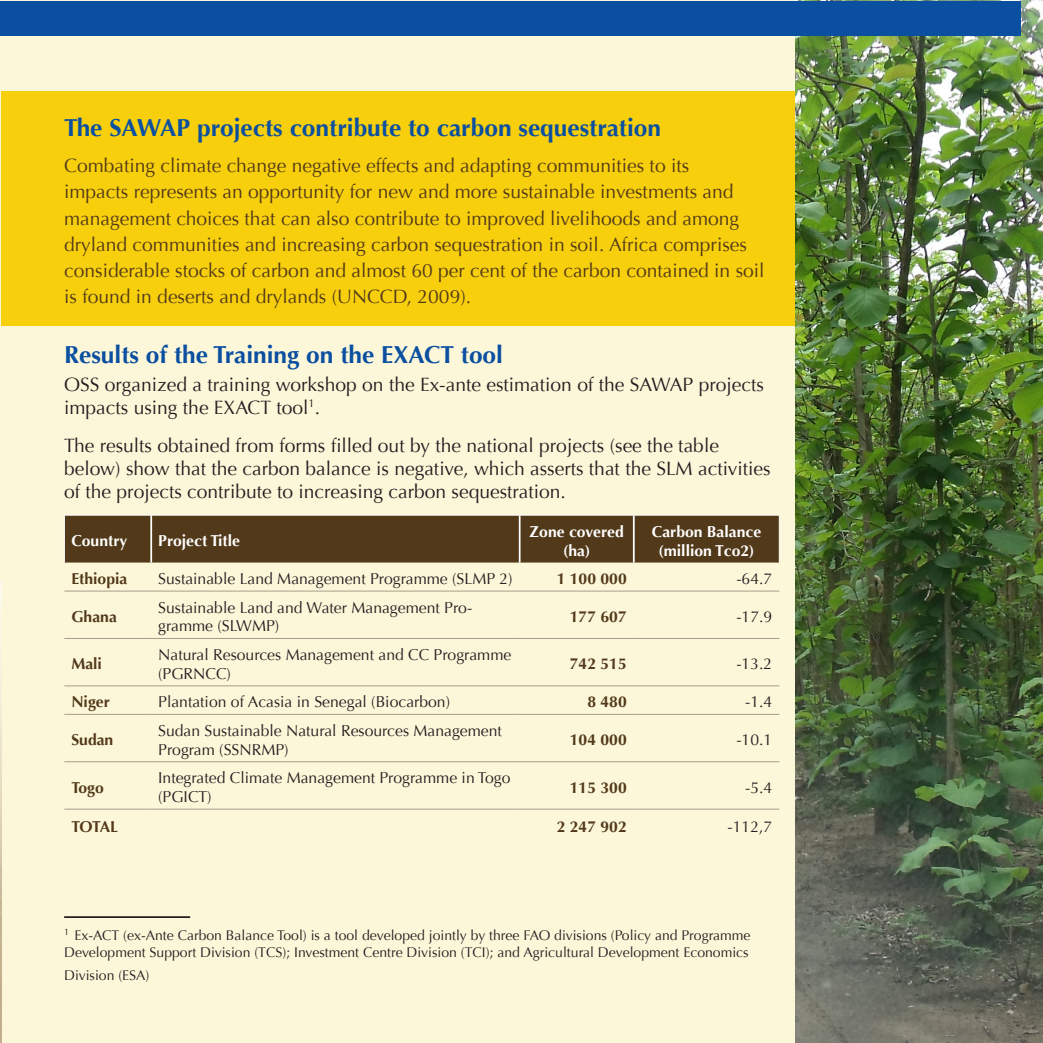
<style>
.page{position:relative;width:1043px;height:1043px;background:#fdf7da}
.page>*{position:absolute;margin:0;border:0;box-sizing:border-box;transform-origin:0 0}
.t1{font:700 24.5px "Optima";color:#0a4fa0}
.t2{font:19.25px/26.2px "Optima";color:#523919}
.t3{font:19.25px/23.1px "Optima";color:#231f20}
.t4{font:15.75px/18.9px "Optima";color:#231f20}
.t5{font:700 15.75px "Optima";color:#523919}
.t6{font:700 15.75px/18.9px "Optima";color:#fff;text-align:center}
.t7{font:14px/16.8px "Optima";color:#231f20}
</style>
<div class="page">
<img style="left:0;top:580px;width:1px;height:462px">
<div style="left:1px;top:92px;width:804px;height:234px;background:#f7cf0d"></div>
<div style="left:65px;top:516px;width:714px;height:46px;background:#523919"></div>
<hr style="left:64px;top:515px;width:87px;height:1px;background:#fff">
<hr style="left:64px;top:515px;width:1px;height:47px;background:#fff">
<hr style="left:151px;top:515px;width:369px;height:1px;background:#fff">
<hr style="left:520px;top:515px;width:114px;height:1px;background:#fff">
<hr style="left:634px;top:515px;width:145px;height:1px;background:#fff">
<hr style="left:779px;top:515px;width:1px;height:47px;background:#fff">
<hr style="left:150px;top:515px;width:2px;height:47px;background:#fff">
<hr style="left:519px;top:515px;width:1px;height:47px;background:#fff">
<hr style="left:633px;top:515px;width:1px;height:47px;background:#fff">
<hr style="left:64px;top:591px;width:87px;height:1px;background:#a99c8c">
<hr style="left:151px;top:591px;width:369px;height:1px;background:#a99c8c">
<hr style="left:520px;top:591px;width:114px;height:1px;background:#a99c8c">
<hr style="left:634px;top:591px;width:145px;height:1px;background:#a99c8c">
<hr style="left:64px;top:638px;width:87px;height:1px;background:#a99c8c">
<hr style="left:151px;top:638px;width:369px;height:1px;background:#a99c8c">
<hr style="left:520px;top:638px;width:114px;height:1px;background:#a99c8c">
<hr style="left:634px;top:638px;width:145px;height:1px;background:#a99c8c">
<hr style="left:64px;top:685px;width:87px;height:1px;background:#a99c8c">
<hr style="left:151px;top:685px;width:369px;height:1px;background:#a99c8c">
<hr style="left:520px;top:685px;width:114px;height:1px;background:#a99c8c">
<hr style="left:634px;top:685px;width:145px;height:1px;background:#a99c8c">
<hr style="left:64px;top:714px;width:87px;height:1px;background:#a99c8c">
<hr style="left:151px;top:714px;width:369px;height:1px;background:#a99c8c">
<hr style="left:520px;top:714px;width:114px;height:1px;background:#a99c8c">
<hr style="left:634px;top:714px;width:145px;height:1px;background:#a99c8c">
<hr style="left:64px;top:761px;width:87px;height:1px;background:#a99c8c">
<hr style="left:151px;top:761px;width:369px;height:1px;background:#a99c8c">
<hr style="left:520px;top:761px;width:114px;height:1px;background:#a99c8c">
<hr style="left:634px;top:761px;width:145px;height:1px;background:#a99c8c">
<hr style="left:64px;top:809px;width:87px;height:1px;background:#a99c8c">
<hr style="left:151px;top:809px;width:369px;height:1px;background:#a99c8c">
<hr style="left:520px;top:809px;width:114px;height:1px;background:#a99c8c">
<hr style="left:634px;top:809px;width:145px;height:1px;background:#a99c8c">
<hr style="left:64px;top:916px;width:126px;height:2px;background:#231f20">
<img style="left:795px;top:0;width:248px;height:1043px">
<div style="left:0;top:1px;width:1021px;height:35px;background:#0a4fa0"></div>
<p class="t1" style="left:64px;top:113px;width:598px">The SAWAP projects contribute to carbon sequestration</p>
<p class="t2" style="left:64px;top:153px;width:702px">Combating climate change negative effects and adapting communities to its<br>impacts represents an opportunity for new and more sustainable investments and management choices that can also contribute to improved livelihoods and among dryland communities and increasing carbon sequestration in soil. Africa comprises considerable stocks of carbon and almost 60 per cent of the carbon contained in soil is found in deserts and drylands (UNCCD, 2009).</p>
<p class="t1" style="left:64px;top:340px;width:440px">Results of the Training on the EXACT tool</p>
<p class="t3" style="left:64px;top:373px;width:701px">OSS organized a training workshop on the Ex-ante estimation of the SAWAP projects impacts using the EXACT tool<sup>1</sup>.</p>
<p class="t3" style="left:64px;top:434px;width:708px">The results obtained from forms filled out by the national projects (see the table below) show that the carbon balance is negative, which asserts that the SLM activities of the projects contribute to increasing carbon sequestration.</p>
<p class="t6" style="left:71px;top:531px;width:58px">Country</p>
<p class="t6" style="left:158px;top:531px;width:83px">Project Title</p>
<p class="t6" style="left:530px;top:522px;width:96px">Zone covered</p>
<p class="t6" style="left:563px;top:541px;width:29px">(ha)</p>
<p class="t6" style="left:652px;top:522px;width:111px">Carbon Balance (million Tco2)</p>
<p class="t5" style="left:71px;top:569px;width:58px">Ethiopia</p>
<p class="t4" style="left:158px;top:569px;width:356px">Sustainable Land Management Programme (SLMP 2)</p>
<p class="t5" style="left:557px;top:569px;width:72px">1 100 000</p>
<p class="t4" style="left:736px;top:569px;width:37px">-64.7</p>
<p class="t5" style="left:71px;top:607px;width:47px">Ghana</p>
<p class="t4" style="left:158px;top:598px;width:315px">Sustainable Land and Water Management Pro&shy;gramme (SLWMP)</p>
<p class="t5" style="left:570px;top:607px;width:58px">177 607</p>
<p class="t4" style="left:736px;top:607px;width:37px">-17.9</p>
<p class="t5" style="left:71px;top:655px;width:32px">Mali</p>
<p class="t4" style="left:158px;top:645px;width:355px">Natural Resources Management and CC Programme (PGRNCC)</p>
<p class="t5" style="left:570px;top:655px;width:58px">742 515</p>
<p class="t4" style="left:736px;top:655px;width:37px">-13.2</p>
<p class="t5" style="left:71px;top:693px;width:40px">Niger</p>
<p class="t4" style="left:158px;top:693px;width:293px">Plantation of Acasia in Senegal (Biocarbon)</p>
<p class="t5" style="left:587px;top:693px;width:41px">8 480</p>
<p class="t4" style="left:745px;top:693px;width:29px">-1.4</p>
<p class="t5" style="left:71px;top:731px;width:44px">Sudan</p>
<p class="t4" style="left:158px;top:721px;width:345px">Sudan Sustainable Natural Resources Management<br>Program (SSNRMP)</p>
<p class="t5" style="left:570px;top:731px;width:58px">104 000</p>
<p class="t4" style="left:736px;top:731px;width:37px">-10.1</p>
<p class="t5" style="left:71px;top:778px;width:34px">Togo</p>
<p class="t4" style="left:158px;top:768px;width:354px">Integrated Climate Management Programme in Togo (PGICT)</p>
<p class="t5" style="left:570px;top:778px;width:58px">115 300</p>
<p class="t4" style="left:745px;top:778px;width:29px">-5.4</p>
<p class="t5" style="left:71px;top:818px;width:48px">TOTAL</p>
<p class="t5" style="left:557px;top:818px;width:72px">2 247 902</p>
<p class="t4" style="left:727px;top:817px;width:46px">-112,7</p>
<p class="t7" style="left:64px;top:927px;width:688px"><sup>1</sup> Ex-ACT (ex-Ante Carbon Balance Tool) is a tool developed jointly by three FAO divisions (Policy and Programme<br>Development Support Division (TCS); Investment Centre Division (TCI); and Agricultural Development Economics</p>
<p class="t7" style="left:64px;top:967px;width:87px">Division (ESA)</p>
</div>
